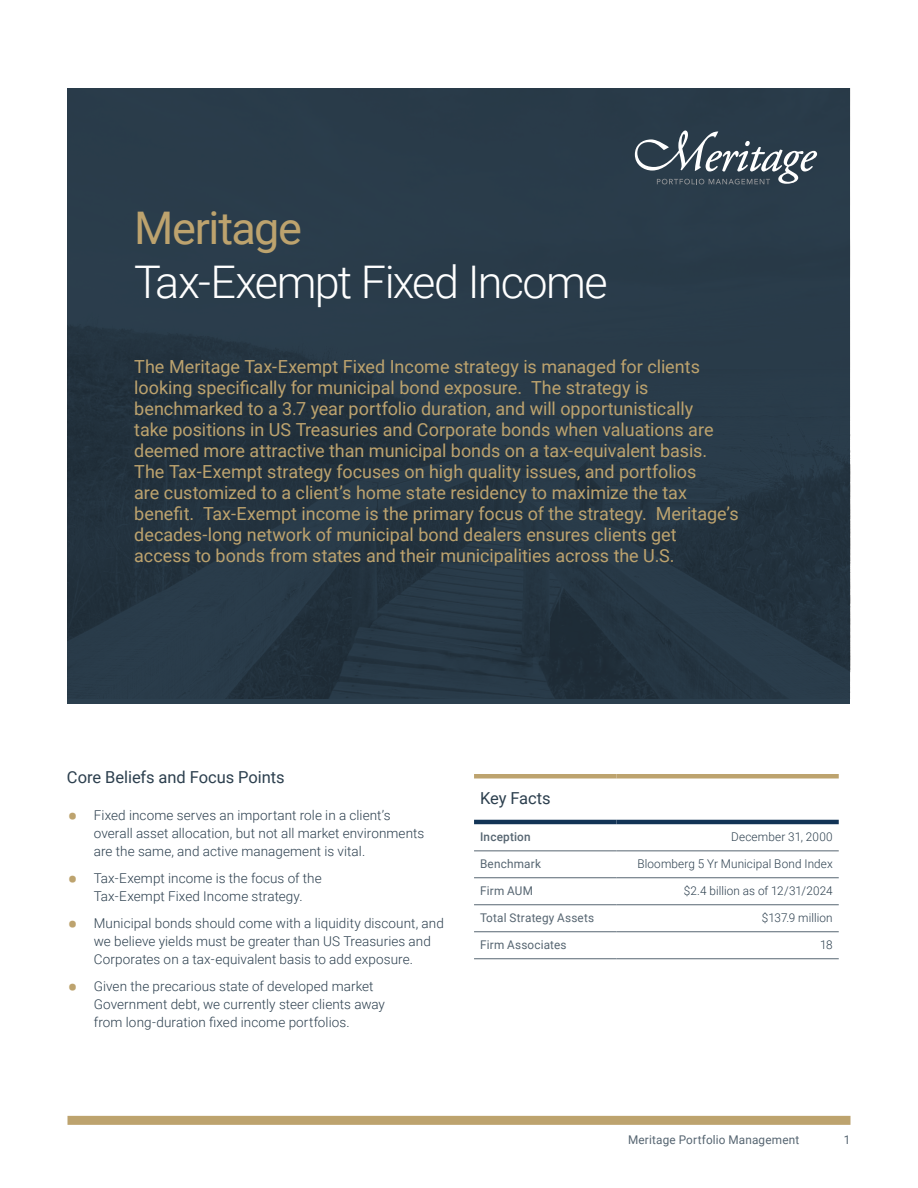
<style>
.page{position:relative;width:918px;height:1188px;background:#fff}
.page>*{position:absolute;margin:0;border:0;box-sizing:border-box;transform-origin:0 0}
.Heading_Dark{font:300 45px "Roboto";letter-spacing:-.035em;color:#fff}
.Heading_Primary{font:45px "Roboto";letter-spacing:-.03em;color:#bda36e}
.Intro_Text_Dark{font:18px/21px "Roboto";color:#bda36e}
.Sub_Heading_Dark{font:16.5px "Roboto";letter-spacing:-.005em;color:#2c3f4e}
.t1{font:300 13.5px/18px "Roboto";letter-spacing:.005em;color:#2c3f4e}
.Table_Entry_Dark{font:300 12px "Roboto";letter-spacing:.01em;color:#2c3f4e}
.Table_Description_Dark{font:12px "Roboto";letter-spacing:.015em;color:#566571}
.Table_Description_Dark-2{font:500 12px "Roboto";letter-spacing:.02em;color:#566571}
.s1{font-size:36px;color:#bda36e}
</style>
<div class="page">
<div style="left:68px;top:89px;width:782px;height:615px;background:#2c3f4e"></div>
<svg style="left:635px;top:130px;width:182px;height:54px"></svg>
<div style="left:68px;top:1116px;width:782px;height:9px;background:#bda36e"></div>
<hr style="left:474px;top:850px;width:143px;height:1px;background:#566571">
<hr style="left:474px;top:877px;width:143px;height:1px;background:#566571">
<hr style="left:617px;top:877px;width:222px;height:1px;background:#566571">
<hr style="left:474px;top:904px;width:143px;height:1px;background:#566571">
<hr style="left:617px;top:904px;width:222px;height:1px;background:#566571">
<hr style="left:474px;top:931px;width:143px;height:1px;background:#566571">
<hr style="left:617px;top:931px;width:222px;height:1px;background:#566571">
<hr style="left:474px;top:958px;width:143px;height:1px;background:#566571">
<hr style="left:617px;top:958px;width:222px;height:1px;background:#566571">
<hr style="left:617px;top:850px;width:222px;height:1px;background:#566571">
<hr style="left:474px;top:774px;width:143px;height:4px;background:#bda36e">
<hr style="left:617px;top:774px;width:222px;height:4px;background:#bda36e">
<hr style="left:474px;top:820px;width:143px;height:4px;background:#123456">
<hr style="left:617px;top:820px;width:222px;height:4px;background:#123456">
<p class="Heading_Primary" style="left:134px;top:197px;width:169px">Meritage</p>
<p class="Heading_Dark" style="left:134px;top:251px;width:475px">Tax-Exempt Fixed Income</p>
<p class="Intro_Text_Dark" style="left:134px;top:356px;width:606px">The Meritage Tax-Exempt Fixed Income strategy is managed for clients looking specifically for municipal bond exposure. The strategy is benchmarked to a 3.7 year portfolio duration, and will opportunistically<br>take positions in US Treasuries and Corporate bonds when valuations are deemed more attractive than municipal bonds on a tax-equivalent basis.<br>The Tax-Exempt strategy focuses on high quality issues, and portfolios<br>are customized to a client’s home state residency to maximize the tax benefit. Tax-Exempt income is the primary focus of the strategy. Meritage’s decades-long network of municipal bond dealers ensures clients get<br>access to bonds from states and their municipalities across the U.S.</p>
<p class="Sub_Heading_Dark" style="left:67px;top:766px;width:219px">Core Beliefs and Focus Points</p>
<p class="t1" style="left:94px;top:806px;width:332px;text-indent:-27px"><span class="s1">•</span> Fixed income serves an important role in a client’s overall asset allocation, but not all market environments are the same, and active management is vital.</p>
<p class="t1" style="left:67px;top:869px;width:256px;text-align:center"><span class="s1">•</span> Tax-Exempt income is the focus of the<br>Tax-Exempt Fixed Income strategy.</p>
<p class="t1" style="left:94px;top:914px;width:352px;text-indent:-27px"><span class="s1">•</span> Municipal bonds should come with a liquidity discount, and we believe yields must be greater than US Treasuries and<br>Corporates on a tax-equivalent basis to add exposure.</p>
<p class="t1" style="left:94px;top:977px;width:293px;text-indent:-27px"><span class="s1">•</span> Given the precarious state of developed market<br>Government debt, we currently steer clients away from long-duration fixed income portfolios.</p>
<p class="Sub_Heading_Dark" style="left:480px;top:787px;width:72px">Key Facts</p>
<p class="Table_Description_Dark-2" style="left:480px;top:828px;width:52px">Inception</p>
<p class="Table_Entry_Dark" style="left:731px;top:828px;width:103px">December 31, 2000</p>
<p class="Table_Description_Dark" style="left:480px;top:855px;width:62px">Benchmark</p>
<p class="Table_Entry_Dark" style="left:637px;top:855px;width:197px">Bloomberg 5 Yr Municipal Bond Index</p>
<p class="Table_Description_Dark" style="left:480px;top:882px;width:55px">Firm AUM</p>
<p class="Table_Entry_Dark" style="left:684px;top:882px;width:151px">$2.4 billion as of 12/31/2024</p>
<p class="Table_Description_Dark" style="left:480px;top:909px;width:116px">Total Strategy Assets</p>
<p class="Table_Entry_Dark" style="left:762px;top:909px;width:72px">$137.9 million</p>
<p class="Table_Description_Dark" style="left:480px;top:936px;width:88px">Firm Associates</p>
<p class="Table_Entry_Dark" style="left:820px;top:936px;width:14px">18</p>
<p class="Table_Description_Dark" style="left:628px;top:1132px;width:173px">Meritage Portfolio Management</p>
<p class="Table_Description_Dark" style="left:844px;top:1132px;width:8px">1</p>
</div>
